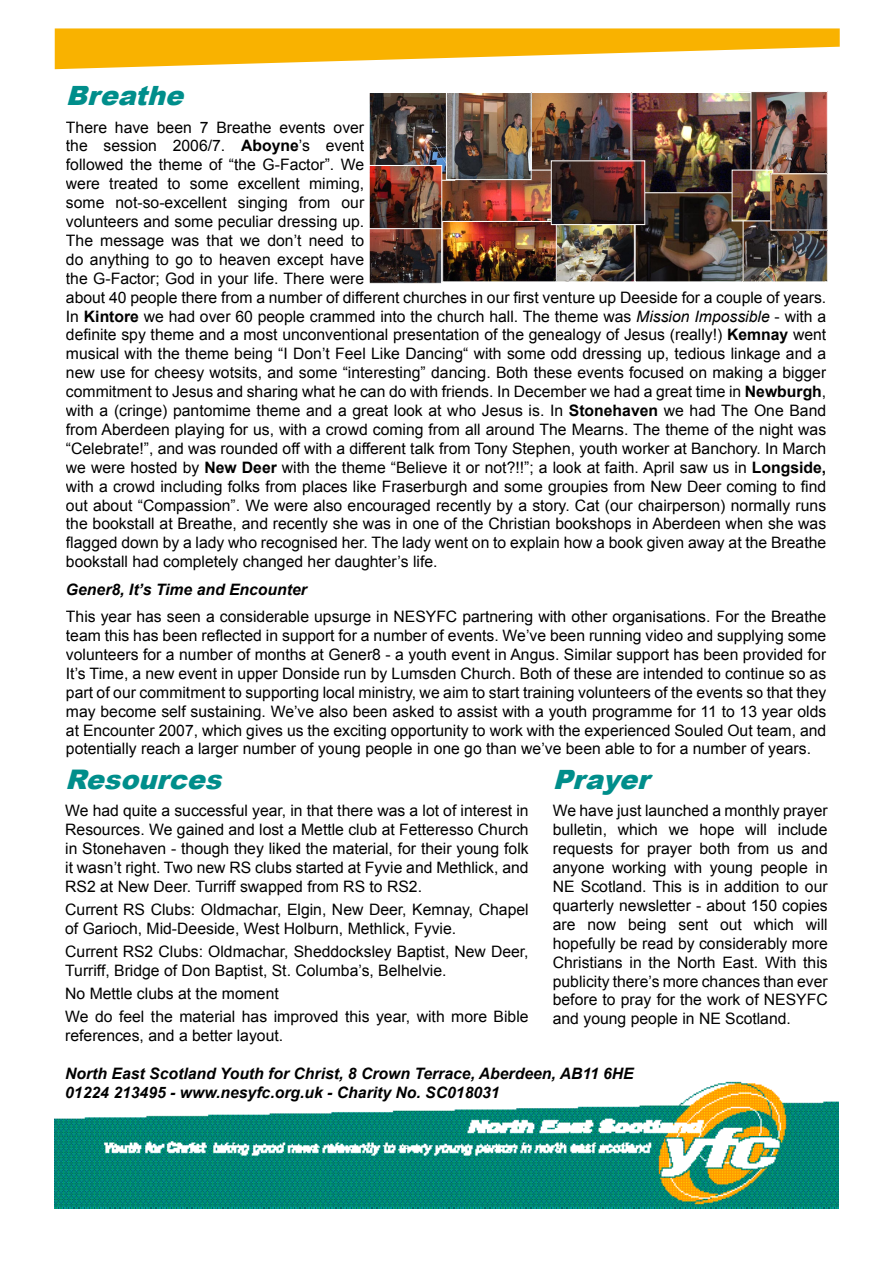
<style>
.page{position:relative;width:893px;height:1263px;background:#fff}
.page>*{position:absolute;margin:0;border:0;box-sizing:border-box;transform-origin:0 0}
.t1{font:italic 900 27px "Arial";color:#008e8b}
.t2{font:15.75px/18.9px "Arial";color:#000}
.t3{font:italic 700 15.75px/18.9px "Arial";color:#000}
.s1{font-weight:700}
.s2{font-style:italic}
</style>
<div class="page">
<img style="left:532px;top:94px;width:97px;height:76px">
<div style="left:528px;top:92px;width:103px;height:84px;border:1px solid #fff"></div>
<img style="left:442px;top:172px;width:109px;height:49px">
<img style="left:371px;top:94px;width:75px;height:80px">
<div style="left:369px;top:92px;width:86px;height:89px;border:1px solid #fff"></div>
<img style="left:448px;top:94px;width:82px;height:84px">
<div style="left:446px;top:92px;width:86px;height:88px;border:1px solid #fff"></div>
<img style="left:371px;top:229px;width:69px;height:53px">
<div style="left:369px;top:223px;width:73px;height:61px;border:1px solid #fff"></div>
<img style="left:751px;top:93px;width:75px;height:80px">
<div style="left:737px;top:91px;width:91px;height:93px;border:1px solid #fff"></div>
<img style="left:371px;top:167px;width:69px;height:60px">
<div style="left:369px;top:165px;width:73px;height:64px;border:1px solid #fff"></div>
<img style="left:557px;top:225px;width:76px;height:55px">
<div style="left:547px;top:219px;width:88px;height:63px;border:1px solid #fff"></div>
<img style="left:633px;top:94px;width:116px;height:98px">
<div style="left:631px;top:92px;width:120px;height:103px;border:1px solid #fff"></div>
<img style="left:744px;top:221px;width:82px;height:59px">
<div style="left:738px;top:208px;width:90px;height:74px;border:1px solid #fff"></div>
<img style="left:637px;top:194px;width:105px;height:86px">
<div style="left:635px;top:192px;width:109px;height:90px;border:1px solid #fff"></div>
<img style="left:734px;top:172px;width:37px;height:47px">
<img style="left:444px;top:223px;width:111px;height:57px">
<div style="left:442px;top:221px;width:115px;height:61px;border:1px solid #fff"></div>
<img style="left:772px;top:175px;width:54px;height:53px">
<div style="left:770px;top:173px;width:58px;height:57px;border:1px solid #fff"></div>
<img style="left:553px;top:162px;width:90px;height:61px">
<div style="left:551px;top:160px;width:94px;height:65px;border:1px solid #fff"></div>
<svg style="left:55px;top:28px;width:785px;height:41px"></svg>
<img style="left:54px;top:1081px;width:785px;height:128px">
<h1 class="t1" style="left:66px;top:76px;width:129px">Breathe</h1>
<p class="t2" style="left:66px;top:118px;width:762px">There have been 7 Breathe events over<br>the session 2006/7. <span class="s1">Aboyne</span>’s event<br>followed the theme of “the G-Factor”. We<br>were treated to some excellent miming,<br>some not-so-excellent singing from our<br>volunteers and some peculiar dressing up.<br>The message was that we don’t need to<br>do anything to go to heaven except have<br>the G-Factor; God in your life. There were<br>about 40 people there from a number of different churches in our first venture up Deeside for a couple of years.<br>In <span class="s1">Kintore</span> we had over 60 people crammed into the church hall. The theme was <span class="s2">Mission Impossible</span> - with a definite spy theme and a most unconventional presentation of the genealogy of Jesus (really!) <span class="s1">Kemnay</span> went musical with the theme being “I Don’t Feel Like Dancing“ with some odd dressing up, tedious linkage and a new use for cheesy wotsits, and some “interesting” dancing. Both these events focused on making a bigger commitment to Jesus and sharing what he can do with friends. In December we had a great time in <span class="s1">Newburgh</span>, with a (cringe) pantomime theme and a great look at who Jesus is. In <span class="s1">Stonehaven</span> we had The One Band from Aberdeen playing for us, with a crowd coming from all around The Mearns. The theme of the night was “Celebrate!”, and was rounded off with a different talk from Tony Stephen, youth worker at Banchory. In March we were hosted by <span class="s1">New Deer</span> with the theme “Believe it or not?!!”; a look at faith. April saw us in <span class="s1">Longside, </span>with a crowd including folks from places like Fraserburgh and some groupies from New Deer coming to find out about “Compassion”. We were also encouraged recently by a story. Cat (our chairperson) normally runs the bookstall at Breathe, and recently she was in one of the Christian bookshops in Aberdeen when she was flagged down by a lady who recognised her. The lady went on to explain how a book given away at the Breathe bookstall had completely changed her daughter’s life.</p>
<p class="t3" style="left:66px;top:580px;width:243px">Gener8, It’s Time and Encounter</p>
<p class="t2" style="left:66px;top:607px;width:762px;text-align:justify">This year has seen a considerable upsurge in NESYFC partnering with other organisations. For the Breathe team this has been reflected in support for a number of events. We’ve been running video and supplying some volunteers for a number of months at Gener8 - a youth event in Angus. Similar support has been provided for It’s Time, a new event in upper Donside run by Lumsden Church. Both of these are intended to continue so as part of our commitment to supporting local ministry, we aim to start training volunteers of the events so that they may become self sustaining. We’ve also been asked to assist with a youth programme for 11 to 13 year olds at Encounter 2007, which gives us the exciting opportunity to work with the experienced Souled Out team, and potentially reach a larger number of young people in one go than we’ve been able to for a number of years.</p>
<h1 class="t1" style="left:65px;top:760px;width:167px">Resources</h1>
<p class="t2" style="left:65px;top:802px;width:465px;text-align:justify">We had quite a successful year, in that there was a lot of interest in Resources. We gained and lost a Mettle club at Fetteresso Church in Stonehaven - though they liked the material, for their young folk it wasn’t right. Two new RS clubs started at Fyvie and Methlick, and RS2 at New Deer. Turriff swapped from RS to RS2.</p>
<p class="t2" style="left:65px;top:900px;width:465px">Current RS Clubs: Oldmachar, Elgin, New Deer, Kemnay, Chapel of Garioch, Mid-Deeside, West Holburn, Methlick, Fyvie.</p>
<p class="t2" style="left:65px;top:942px;width:465px">Current RS2 Clubs: Oldmachar, Sheddocksley Baptist, New Deer,<br>Turriff, Bridge of Don Baptist, St. Columba’s, Belhelvie.</p>
<p class="t2" style="left:65px;top:982px;width:465px;line-height:23.1px">No Mettle clubs at the moment<br>We do feel the material has improved this year, with more Bible</p>
<p class="t2" style="left:65px;top:1026px;width:219px">references, and a better layout.</p>
<p class="t3" style="left:65px;top:1064px;width:570px">North East Scotland Youth for Christ, 8 Crown Terrace, Aberdeen, AB11 6HE<br>01224 213495 - www.nesyfc.org.uk - Charity No. SC018031</p>
<h1 class="t1" style="left:553px;top:760px;width:108px">Prayer</h1>
<p class="t2" style="left:553px;top:802px;width:276px;text-align:justify">We have just launched a monthly prayer bulletin, which we hope will include requests for prayer both from us and anyone working with young people in NE Scotland. This is in addition to our quarterly newsletter - about 150 copies are now being sent out which will hopefully be read by considerably more Christians in the North East. With this publicity there’s more chances than ever before to pray for the work of NESYFC and young people in NE Scotland.</p>
</div>
